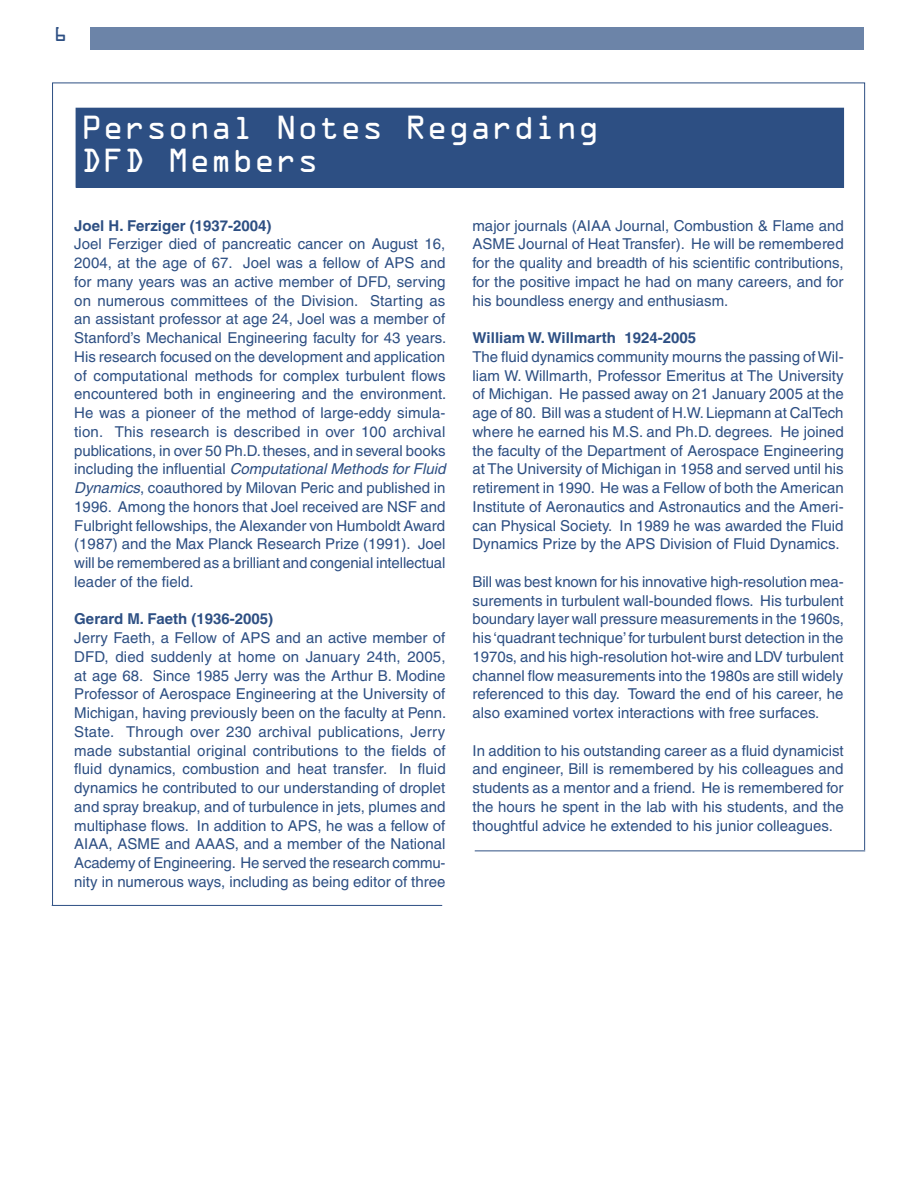
<style>
.page{position:relative;width:918px;height:1188px;background:#fff}
.page>*{position:absolute;margin:0;border:0;box-sizing:border-box;transform-origin:0 0}
.Headline{font:30px/33px "OCRA Alternate";color:#fff}
.t1{font:18px "OCRA Alternate";color:#2d4f83}
.Body_text{font:15px/18.8px "Helvetica";color:#2d4f83;text-align:justify}
.Body_text-2{font:700 15px "Helvetica";color:#2d4f83}
.s1{font-style:italic}
</style>
<div class="page">
<div style="left:90px;top:27px;width:774px;height:23px;background:#6c84a8"></div>
<div style="left:76px;top:108px;width:768px;height:79px;background:#2d4f83"></div>
<hr style="left:475px;top:851px;width:390px;height:1px;background:#2d4f83">
<hr style="left:52px;top:905px;width:390px;height:1px;background:#2d4f83">
<p class="t1" style="left:54px;top:26px;width:14px">6</p>
<p class="Headline" style="left:81px;top:114px;width:520px">Personal Notes Regarding<br>DFD Members</p>
<p class="Body_text-2" style="left:74px;top:216px;width:199px">Joel H. Ferziger (1937-2004)</p>
<p class="Body_text" style="left:74px;top:235px;width:374px">Joel Ferziger died of pancreatic cancer on August 16, 2004, at the age of 67. Joel was a fellow of APS and for many years was an active member of DFD, serving on numerous committees of the Division. Starting as an assistant professor at age 24, Joel was a member of Stanford’s Mechanical Engineering faculty for 43 years.<br>His research focused on the development and application of computational methods for complex turbulent flows encountered both in engineering and the environment.<br>He was a pioneer of the method of large-eddy simula&shy;tion. This research is described in over 100 archival publications, in over 50 Ph.D. theses, and in several books including the influential <span class="s1">Computational Methods for Fluid Dynamics</span>, coauthored by Milovan Peric and published in 1996. Among the honors that Joel received are NSF and Fulbright fellowships, the Alexander von Humboldt Award (1987) and the Max Planck Research Prize (1991). Joel will be remembered as a brilliant and congenial intellectual leader of the field.</p>
<p class="Body_text-2" style="left:74px;top:610px;width:200px">Gerard M. Faeth (1936-2005)</p>
<p class="Body_text" style="left:74px;top:628px;width:374px">Jerry Faeth, a Fellow of APS and an active member of DFD, died suddenly at home on January 24th, 2005, at age 68. Since 1985 Jerry was the Arthur B. Modine Professor of Aerospace Engineering at the University of Michigan, having previously been on the faculty at Penn.<br>State. Through over 230 archival publications, Jerry made substantial original contributions to the fields of fluid dynamics, combustion and heat transfer. In fluid dynamics he contributed to our understanding of droplet and spray breakup, and of turbulence in jets, plumes and multiphase flows. In addition to APS, he was a fellow of AIAA, ASME and AAAS, and a member of the National Academy of Engineering. He served the research commu&shy;nity in numerous ways, including as being editor of three</p>
<p class="Body_text" style="left:472px;top:216px;width:373px">major journals (AIAA Journal, Combustion &amp; Flame and ASME Journal of Heat Transfer). He will be remembered for the quality and breadth of his scientific contributions, for the positive impact he had on many careers, and for his boundless energy and enthusiasm.</p>
<p class="Body_text-2" style="left:472px;top:329px;width:225px">William W. Willmarth 1924-2005</p>
<p class="Body_text" style="left:472px;top:347px;width:373px">The fluid dynamics community mourns the passing of Wil&shy;liam W. Willmarth, Professor Emeritus at The University of Michigan. He passed away on 21 January 2005 at the age of 80. Bill was a student of H.W. Liepmann at CalTech where he earned his M.S. and Ph.D. degrees. He joined the faculty of the Department of Aerospace Engineering at The University of Michigan in 1958 and served until his retirement in 1990. He was a Fellow of both the American Institute of Aeronautics and Astronautics and the Ameri&shy;can Physical Society. In 1989 he was awarded the Fluid Dynamics Prize by the APS Division of Fluid Dynamics.</p>
<p class="Body_text" style="left:472px;top:572px;width:373px">Bill was best known for his innovative high-resolution mea&shy;surements in turbulent wall-bounded flows. His turbulent boundary layer wall pressure measurements in the 1960s, his ‘quadrant technique’ for turbulent burst detection in the 1970s, and his high-resolution hot-wire and LDV turbulent channel flow measurements into the 1980s are still widely referenced to this day. Toward the end of his career, he also examined vortex interactions with free surfaces.</p>
<p class="Body_text" style="left:472px;top:741px;width:373px">In addition to his outstanding career as a fluid dynamicist and engineer, Bill is remembered by his colleagues and students as a mentor and a friend. He is remembered for the hours he spent in the lab with his students, and the thoughtful advice he extended to his junior colleagues.</p>
</div>
